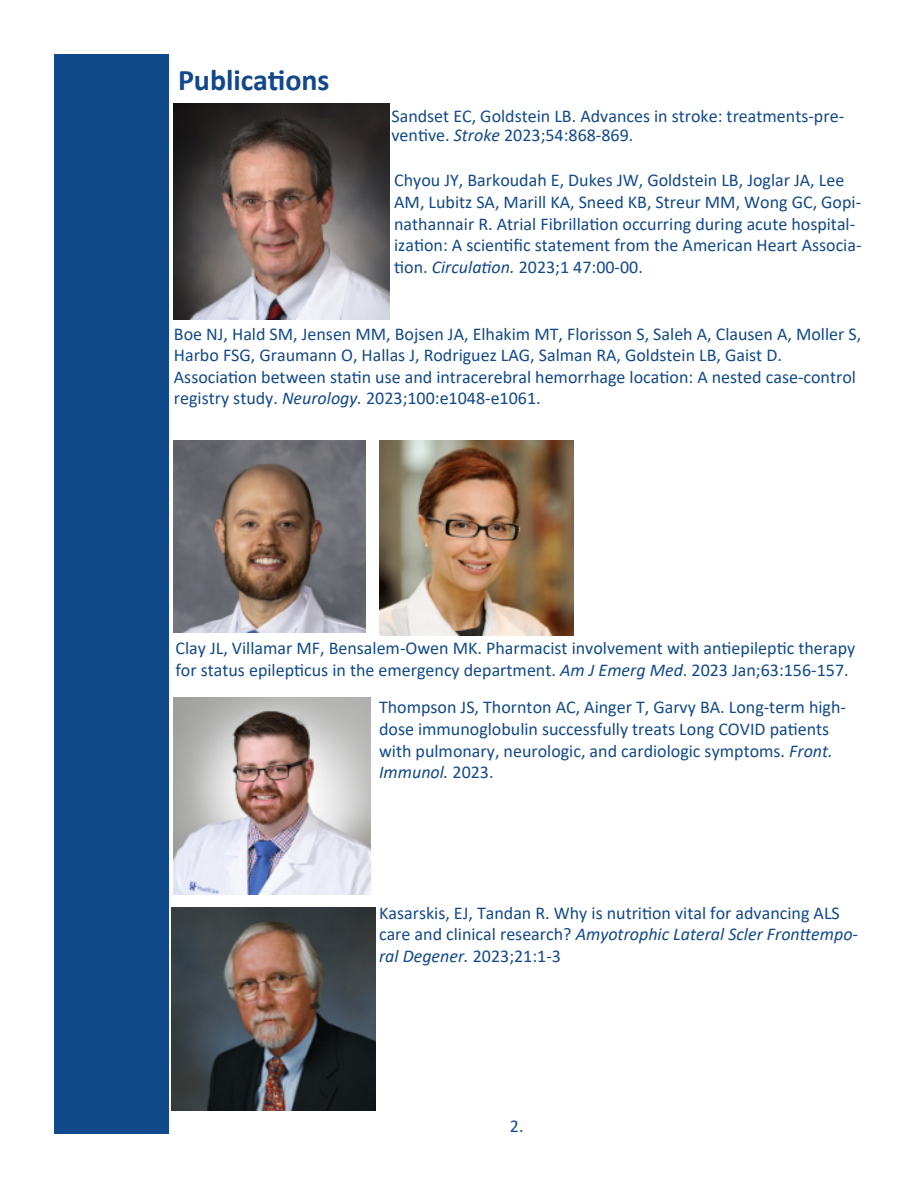
<style>
.page{position:relative;width:918px;height:1188px;background:#fff}
.page>*{position:absolute;margin:0;border:0;box-sizing:border-box;transform-origin:0 0}
.t1{font:700 30px "Calibri";color:#12478b}
.Font{font:18px/21.6px "Calibri";color:#12498b}
.Font-2{font:18px/21.6px "Calibri";color:#114a89}
.t2{font:18px/19.5px "Calibri";color:#13498a}
.s1{font-style:italic}
</style>
<div class="page">
<div style="left:54px;top:54px;width:114px;height:1080px;background:#11498a"></div>
<img style="left:174px;top:104px;width:215px;height:215px">
<img style="left:174px;top:441px;width:191px;height:191px">
<img style="left:379px;top:441px;width:195px;height:195px">
<img style="left:174px;top:698px;width:197px;height:196px">
<img style="left:172px;top:907px;width:203px;height:204px">
<p class="t1" style="left:178px;top:59px;width:153px">Publications</p>
<p class="t2" style="left:392px;top:105px;width:454px">Sandset EC, Goldstein LB. Advances in stroke: treatments-pre&shy;ventive. <span class="s1">Stroke</span> 2023;54:868-869.</p>
<p class="Font" style="left:394px;top:169px;width:469px">Chyou JY, Barkoudah E, Dukes JW, Goldstein LB, Joglar JA, Lee AM, Lubitz SA, Marill KA, Sneed KB, Streur MM, Wong GC, Gopi&shy;nathannair R. Atrial Fibrillation occurring during acute hospital&shy;ization: A scientific statement from the American Heart Associa&shy;tion. <span class="s1">Circulation.</span> 2023;1 47:00-00.</p>
<p class="Font" style="left:174px;top:322px;width:689px">Boe NJ, Hald SM, Jensen MM, Bojsen JA, Elhakim MT, Florisson S, Saleh A, Clausen A, Moller S,</p>
<p class="Font" style="left:174px;top:344px;width:610px">Harbo FSG, Graumann O, Hallas J, Rodriguez LAG, Salman RA, Goldstein LB, Gaist D.</p>
<p class="Font" style="left:174px;top:366px;width:684px">Association between statin use and intracerebral hemorrhage location: A nested case-control registry study. <span class="s1">Neurology.</span> 2023;100:e1048-e1061.</p>
<p class="Font-2" style="left:176px;top:637px;width:681px">Clay JL, Villamar MF, Bensalem-Owen MK. Pharmacist involvement with antiepileptic therapy for status epilepticus in the emergency department. <span class="s1">Am J Emerg Med</span>. 2023 Jan;63:156-157.</p>
<p class="Font" style="left:379px;top:696px;width:468px">Thompson JS, Thornton AC, Ainger T, Garvy BA. Long-term high&shy;dose immunoglobulin successfully treats Long COVID patients with pulmonary, neurologic, and cardiologic symptoms. <span class="s1">Front.<br>Immunol.</span> 2023.</p>
<p class="Font" style="left:379px;top:901px;width:481px">Kasarskis, EJ, Tandan R. Why is nutrition vital for advancing ALS care and clinical research? <span class="s1">Amyotrophic Lateral Scler Fronttempo&shy;ral Degener.</span> 2023;21:1-3</p>
<p class="Font" style="left:510px;top:1115px;width:15px">2.</p>
</div>
